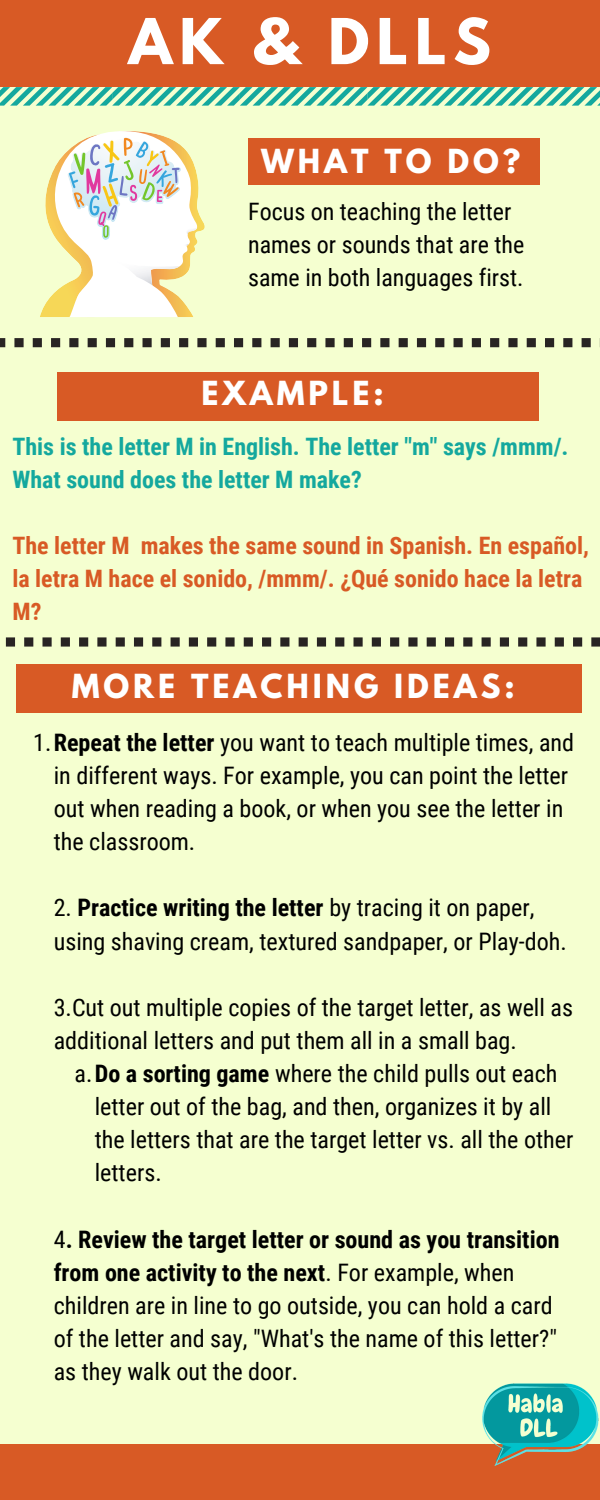
<style>
.page{position:relative;width:600px;height:1500px;background:#f5ffd0}
.page>*{position:absolute;margin:0;border:0;box-sizing:border-box;transform-origin:0 0}
.t1{font:700 56px "League Spartan";letter-spacing:.125em;color:#fff}
.t2{font:700 29.4px "League Spartan";letter-spacing:.135em;color:#fff}
.t3{font:24.1px/33.1px "Roboto Condensed";color:#000}
.t4{font:700 24px/33px "Roboto Condensed";color:#d85a25}
.t5{font:700 24px/33px "Roboto Condensed";color:#14a89e}
.t6{font:24px/33px "Roboto Condensed";color:#000}
.s1{font-weight:700}
</style>
<div class="page">
<div style="left:0;top:0;width:600px;height:87px;background:#d85a25"></div>
<svg style="left:0;top:87px;width:600px;height:19px"></svg>
<div style="left:248px;top:139px;width:292px;height:46px;background:#d85a25"></div>
<svg style="left:0;top:338px;width:280px;height:9px"></svg>
<svg style="left:289px;top:338px;width:311px;height:9px"></svg>
<div style="left:58px;top:372px;width:481px;height:48px;background:#d85a25"></div>
<svg style="left:5px;top:637px;width:284px;height:10px"></svg>
<svg style="left:299px;top:637px;width:301px;height:10px"></svg>
<div style="left:17px;top:665px;width:565px;height:48px;background:#d85a25"></div>
<svg style="left:40px;top:131px;width:165px;height:186px"></svg>
<div style="left:0;top:1444px;width:600px;height:56px;background:#d85a25"></div>
<img style="left:482px;top:1383px;width:117px;height:83px">
<h1 class="t1" style="left:128px;top:14px;width:364px">AK &amp; DLLS</h1>
<p class="t2" style="left:261px;top:146px;width:261px">WHAT TO DO?</p>
<p class="t6" style="left:248px;top:195px;width:278px">Focus on teaching the letter names or sounds that are the same in both languages first.</p>
<p class="t2" style="left:201px;top:379px;width:184px">EXAMPLE:</p>
<p class="t5" style="left:12px;top:430px;width:558px">This is the letter M in English. The letter "m" says /mmm/.<br>What sound does the letter M make?</p>
<p class="t4" style="left:12px;top:529px;width:578px">The letter M makes the same sound in Spanish. En español, la letra M hace el sonido, /mmm/. ¿Qué sonido hace la letra<br>M?</p>
<p class="t2" style="left:72px;top:671px;width:444px">MORE TEACHING IDEAS:</p>
<p class="t3" style="left:54px;top:726px;width:522px;text-indent:-21px">1.<span class="s1">Repeat the letter</span> you want to teach multiple times, and in different ways. For example, you can point the letter out when reading a book, or when you see the letter in the classroom.</p>
<p class="t3" style="left:54px;top:892px;width:515px">2. <span class="s1">Practice writing the letter</span> by tracing it on paper, using shaving cream, textured sandpaper, or Play-doh.</p>
<p class="t3" style="left:54px;top:991px;width:521px">3.Cut out multiple copies of the target letter, as well as additional letters and put them all in a small bag.</p>
<p class="t3" style="left:95px;top:1057px;width:480px;text-indent:-20px">a.<span class="s1">Do a sorting game</span> where the child pulls out each letter out of the bag, and then, organizes it by all the letters that are the target letter vs. all the other letters.</p>
<p class="t3" style="left:54px;top:1223px;width:507px">4<span class="s1">. Review the target letter or sound as you transition from one activity to the next</span>. For example, when children are in line to go outside, you can hold a card of the letter and say, "What's the name of this letter?" as they walk out the door.</p>
</div>
